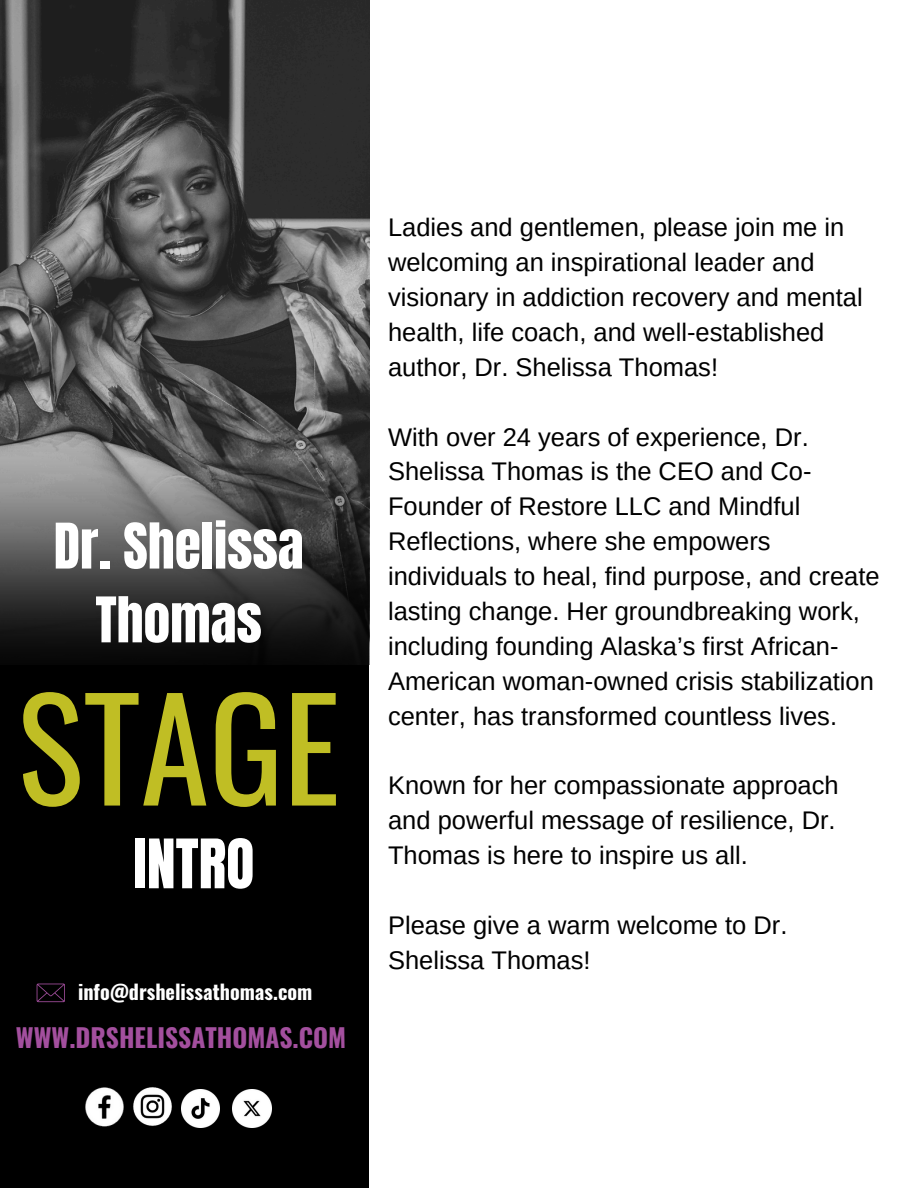
<style>
.page{position:relative;width:918px;height:1188px;background:#fff}
.page>*{position:absolute;margin:0;border:0;box-sizing:border-box;transform-origin:0 0}
.t1{font:138.9px "Oswald";color:#c0be24}
.t2{font:57.9px "Anton";color:#fff}
.t3{font:53.4px/73.8px "Anton";color:#fff;text-align:center}
.t4{font:25.5px/34.8px "Arimo";color:#000}
.t5{font:700 25.5px "Oswald";color:#a34f9e}
.t6{font:700 20.1px "Oswald";color:#fff}
</style>
<div class="page">
<div style="left:0;top:0;width:369px;height:1188px;background:#000"></div>
<img style="left:0;top:0;width:369px;height:380px">
<img style="left:0;top:380px;width:369px;height:285px">
<svg style="left:37px;top:984px;width:28px;height:18px"></svg>
<img style="left:85px;top:1087px;width:39px;height:40px">
<img style="left:133px;top:1087px;width:39px;height:39px">
<img style="left:181px;top:1090px;width:38px;height:38px">
<img style="left:233px;top:1090px;width:38px;height:38px">
<h3 class="t3" style="left:54px;top:510px;width:251px">Dr. Shelissa<br>Thomas</h3>
<h2 class="t1" style="left:18px;top:640px;width:324px">STAGE</h2>
<h5 class="t2" style="left:134px;top:822px;width:122px">INTRO</h5>
<h5 class="t6" style="left:78px;top:976px;width:236px">info@drshelissathomas.com</h5>
<h5 class="t5" style="left:16px;top:1017px;width:332px">WWW.DRSHELISSATHOMAS.COM</h5>
<p class="t4" style="left:388px;top:210px;width:476px">Ladies and gentlemen, please join me in welcoming an inspirational leader and visionary in addiction recovery and mental health, life coach, and well-established author, Dr. Shelissa Thomas!</p>
<p class="t4" style="left:388px;top:419px;width:493px">With over 24 years of experience, Dr.<br>Shelissa Thomas is the CEO and Co-Founder of Restore LLC and Mindful Reflections, where she empowers individuals to heal, find purpose, and create lasting change. Her groundbreaking work, including founding Alaska’s first African-American woman-owned crisis stabilization center, has transformed countless lives.</p>
<p class="t4" style="left:388px;top:768px;width:452px;text-align:justify">Known for her compassionate approach and powerful message of resilience, Dr.<br>Thomas is here to inspire us all.</p>
<p class="t4" style="left:388px;top:908px;width:401px">Please give a warm welcome to Dr.<br>Shelissa Thomas!</p>
</div>
